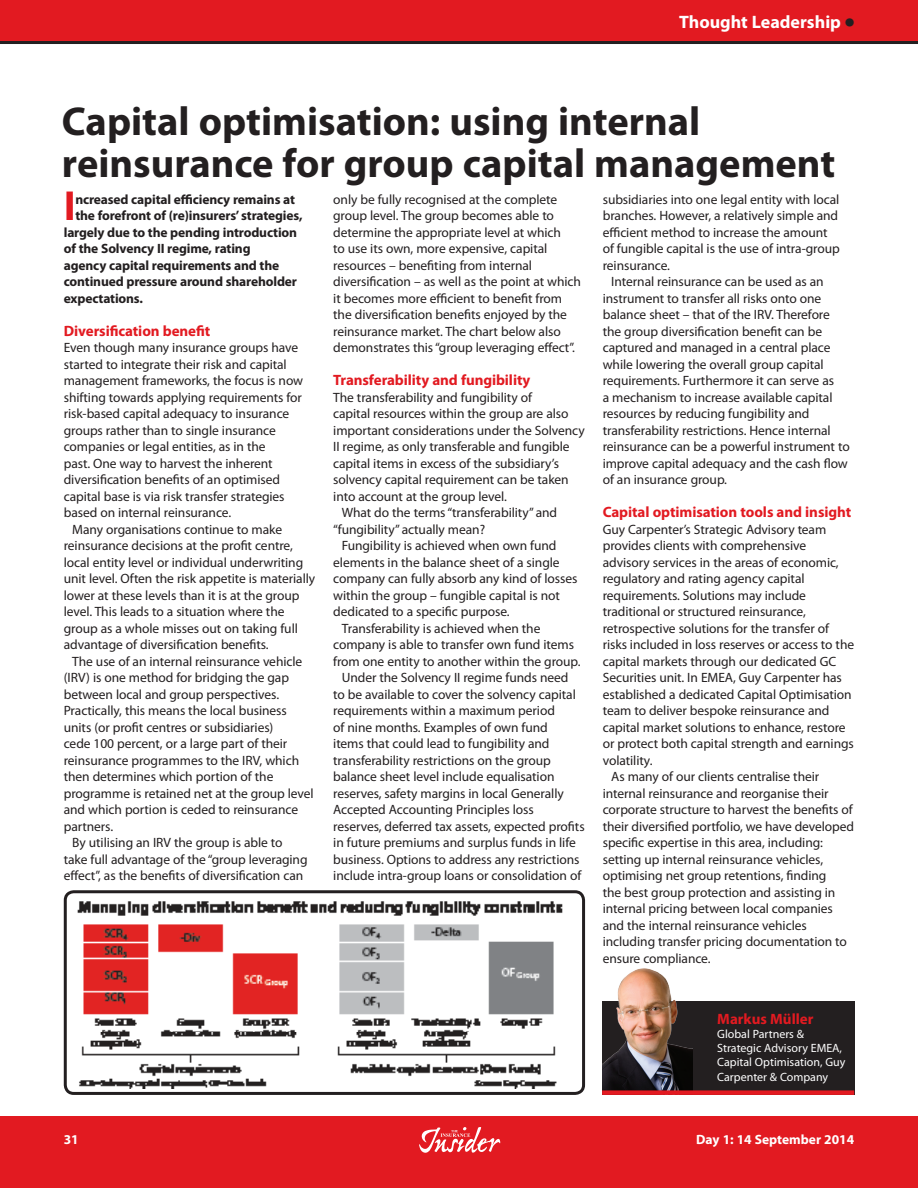
<style>
.page{position:relative;width:918px;height:1188px;background:#fff}
.page>*{position:absolute;margin:0;border:0;box-sizing:border-box;transform-origin:0 0}
._02_1st_Paragraph{font:700 42.15px "Myriad Pro";color:#e21a21}
._01_Headline_Bold{font:700 40.5px/42px "Myriad Pro";color:#231f20}
.t1{font:700 18px "Myriad Pro";color:#fff}
._06_Crosshead{font:700 15px "Myriad Pro";letter-spacing:-.005em;color:#e21a21}
._06_Caption{font:700 15px "Myriad Pro";color:#e21a21}
._03_Body_Copy{font:13.5px/16.5px "Myriad Pro";letter-spacing:-.005em;color:#231f20}
._03_Body_copy_f_o{font:13.5px/16.5px "Myriad Pro";letter-spacing:-.005em;color:#231f20}
._06_Crosshead-2{font:13.5px/16.5px "Myriad Pro";letter-spacing:-.005em;color:#231f20}
._02_1st_Paragraph-2{font:700 13.5px "Myriad Pro";letter-spacing:-.01em;color:#231f20}
.t2{font:700 13.5px "Myriad Pro";color:#fff}
._06_Caption-2{font:12px/14.2px "Myriad Pro";color:#fff}
.s1{font-family:"Universal Newswith Comm Pi";font-weight:400;font-size:16.5px;color:#231f20}
</style>
<div class="page">
<div style="left:0;top:0;width:918px;height:44px;background:#e21a21"></div>
<div style="left:0;top:1116px;width:918px;height:72px;background:#e21a21"></div>
<svg style="left:419px;top:1127px;width:81px;height:26px"></svg>
<div style="left:64px;top:890px;width:521px;height:205px;border:3px solid #231f20;border-radius:9px"></div>
<img style="left:77px;top:901px;width:486px;height:188px">
<div style="left:602px;top:1001px;width:252px;height:94px;background:#231f20"></div>
<img style="left:602px;top:968px;width:91px;height:122px">
<div style="left:602px;top:1090px;width:252px;height:5px;background:#e21a21"></div>
<p class="t1" style="left:679px;top:10px;width:176px">Thought Leadership <span class="s1">c</span></p>
<p class="_01_Headline_Bold" style="left:62px;top:99px;width:775px">Capital optimisation: using internal reinsurance for group capital management</p>
<p class="_02_1st_Paragraph" style="left:64px;top:179px;width:14px">I</p>
<p class="_02_1st_Paragraph-2" style="left:75px;top:191px;width:221px">ncreased capital efficiency remains at</p>
<p class="_02_1st_Paragraph-2" style="left:75px;top:207px;width:229px">the forefront of (re)insurers’ strategies,</p>
<p class="_02_1st_Paragraph-2" style="left:64px;top:224px;width:235px">largely due to the pending introduction</p>
<p class="_02_1st_Paragraph-2" style="left:64px;top:240px;width:188px">of the Solvency II regime, rating</p>
<p class="_02_1st_Paragraph-2" style="left:64px;top:257px;width:217px">agency capital requirements and the</p>
<p class="_02_1st_Paragraph-2" style="left:64px;top:273px;width:235px">continued pressure around shareholder</p>
<p class="_02_1st_Paragraph-2" style="left:64px;top:290px;width:81px">expectations.</p>
<p class="_06_Crosshead" style="left:64px;top:321px;width:148px">Diversification benefit</p>
<p class="_03_Body_copy_f_o" style="left:64px;top:339px;width:241px">Even though many insurance groups have started to integrate their risk and capital management frameworks, the focus is now shifting towards applying requirements for risk-based capital adequacy to insurance groups rather than to single insurance companies or legal entities, as in the<br>past. One way to harvest the inherent diversification benefits of an optimised capital base is via risk transfer strategies based on internal reinsurance.</p>
<p class="_03_Body_Copy" style="left:64px;top:521px;width:253px;text-indent:9px">Many organisations continue to make reinsurance decisions at the profit centre, local entity level or individual underwriting unit level. Often the risk appetite is materially lower at these levels than it is at the group level. This leads to a situation where the group as a whole misses out on taking full advantage of diversification benefits.</p>
<p class="_03_Body_Copy" style="left:64px;top:653px;width:251px;text-indent:9px">The use of an internal reinsurance vehicle (IRV) is one method for bridging the gap between local and group perspectives.<br>Practically, this means the local business units (or profit centres or subsidiaries)<br>cede 100 percent, or a large part of their reinsurance programmes to the IRV, which then determines which portion of the programme is retained net at the group level and which portion is ceded to reinsurance partners.</p>
<p class="_03_Body_Copy" style="left:64px;top:834px;width:245px;text-indent:9px">By utilising an IRV the group is able to take full advantage of the “group leveraging effect”, as the benefits of diversification can</p>
<p class="_03_Body_Copy" style="left:333px;top:191px;width:249px">only be fully recognised at the complete group level. The group becomes able to determine the appropriate level at which<br>to use its own, more expensive, capital resources – benefiting from internal diversification – as well as the point at which it becomes more efficient to benefit from the diversification benefits enjoyed by the reinsurance market. The chart below also demonstrates this “group leveraging effect”.</p>
<p class="_06_Crosshead" style="left:333px;top:371px;width:199px">Transferability and fungibility</p>
<p class="_06_Crosshead-2" style="left:333px;top:389px;width:253px">The transferability and fungibility of<br>capital resources within the group are also important considerations under the Solvency II regime, as only transferable and fungible capital items in excess of the subsidiary’s solvency capital requirement can be taken into account at the group level.</p>
<p class="_03_Body_Copy" style="left:333px;top:504px;width:225px;text-indent:9px">What do the terms “transferability” and “fungibility” actually mean?</p>
<p class="_03_Body_Copy" style="left:333px;top:537px;width:246px;text-indent:9px">Fungibility is achieved when own fund elements in the balance sheet of a single company can fully absorb any kind of losses within the group – fungible capital is not dedicated to a specific purpose.</p>
<p class="_03_Body_Copy" style="left:333px;top:620px;width:249px;text-indent:9px">Transferability is achieved when the company is able to transfer own fund items from one entity to another within the group.</p>
<p class="_03_Body_Copy" style="left:333px;top:669px;width:253px;text-indent:9px">Under the Solvency II regime funds need<br>to be available to cover the solvency capital requirements within a maximum period<br>of nine months. Examples of own fund<br>items that could lead to fungibility and transferability restrictions on the group balance sheet level include equalisation reserves, safety margins in local Generally Accepted Accounting Principles loss reserves, deferred tax assets, expected profits in future premiums and surplus funds in life business. Options to address any restrictions include intra-group loans or consolidation of</p>
<p class="_03_Body_Copy" style="left:603px;top:191px;width:239px">subsidiaries into one legal entity with local branches. However, a relatively simple and efficient method to increase the amount of fungible capital is the use of intra-group reinsurance.</p>
<p class="_03_Body_Copy" style="left:603px;top:273px;width:249px;text-indent:9px">Internal reinsurance can be used as an instrument to transfer all risks onto one balance sheet – that of the IRV. Therefore the group diversification benefit can be captured and managed in a central place while lowering the overall group capital requirements. Furthermore it can serve as<br>a mechanism to increase available capital resources by reducing fungibility and transferability restrictions. Hence internal reinsurance can be a powerful instrument to improve capital adequacy and the cash flow of an insurance group.</p>
<p class="_06_Crosshead" style="left:603px;top:503px;width:250px">Capital optimisation tools and insight</p>
<p class="_03_Body_copy_f_o" style="left:603px;top:521px;width:253px">Guy Carpenter’s Strategic Advisory team provides clients with comprehensive advisory services in the areas of economic, regulatory and rating agency capital requirements. Solutions may include traditional or structured reinsurance, retrospective solutions for the transfer of risks included in loss reserves or access to the capital markets through our dedicated GC Securities unit. In EMEA, Guy Carpenter has established a dedicated Capital Optimisation team to deliver bespoke reinsurance and capital market solutions to enhance, restore or protect both capital strength and earnings volatility.</p>
<p class="_03_Body_Copy" style="left:603px;top:768px;width:253px;text-indent:9px">As many of our clients centralise their internal reinsurance and reorganise their corporate structure to harvest the benefits of their diversified portfolio, we have developed specific expertise in this area, including: setting up internal reinsurance vehicles, optimising net group retentions, finding<br>the best group protection and assisting in internal pricing between local companies and the internal reinsurance vehicles including transfer pricing documentation to ensure compliance.</p>
<p class="_06_Caption" style="left:717px;top:1009px;width:98px">Markus Müller</p>
<p class="_06_Caption-2" style="left:717px;top:1027px;width:130px">Global Partners &amp;<br>Strategic Advisory EMEA,<br>Capital Optimisation, Guy<br>Carpenter &amp; Company</p>
<p class="t2" style="left:64px;top:1131px;width:16px">31</p>
<p class="t2" style="left:696px;top:1131px;width:159px">Day 1: 14 September 2014</p>
</div>
